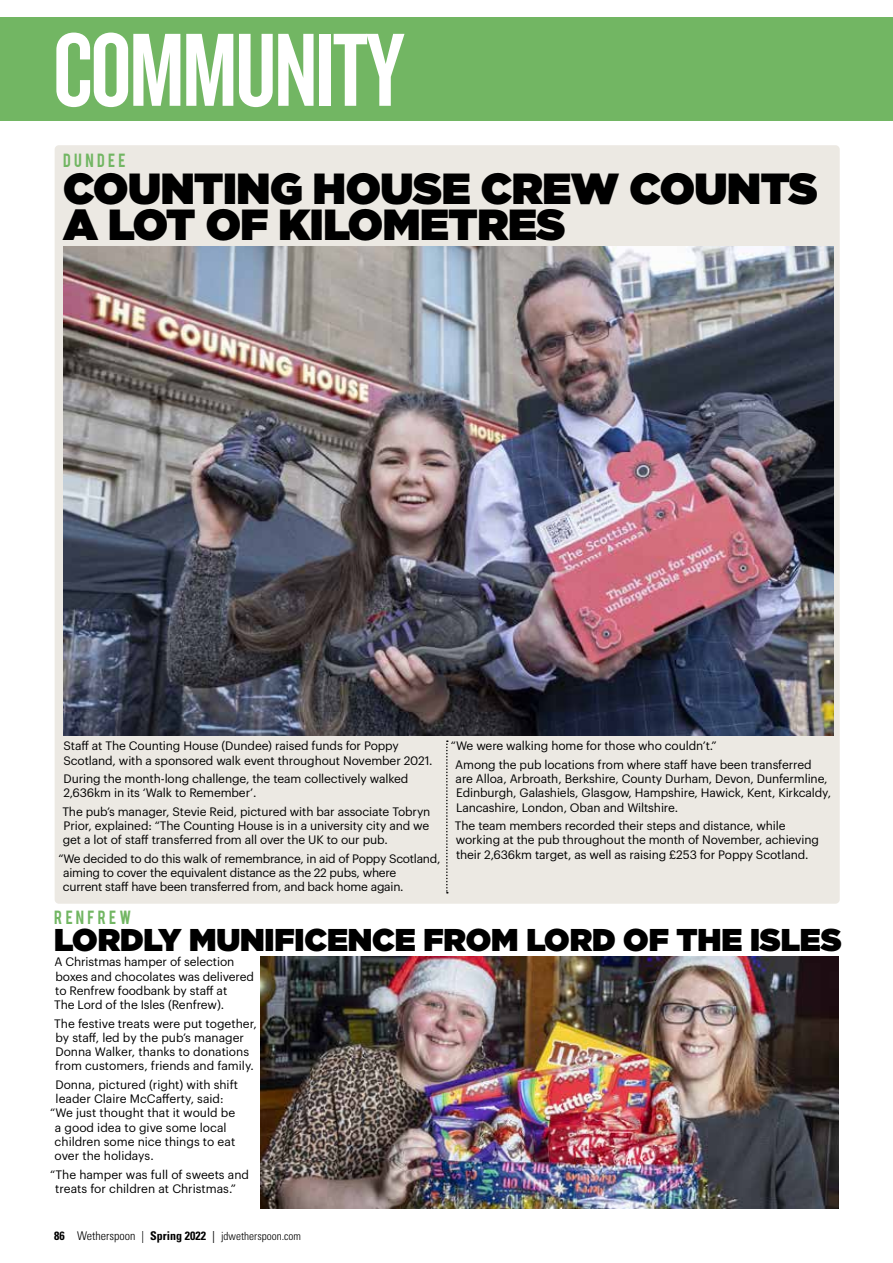
<style>
.page{position:relative;width:893px;height:1263px;background:#fff}
.page>*{position:absolute;margin:0;border:0;box-sizing:border-box;transform-origin:0 0}
.t1{font:108px "Knockout HTF48 Featherweight";letter-spacing:-.02em;color:#fff}
.t2{font:900 43.5px/36px "Gotham";letter-spacing:-.01em;color:#000}
.t3{font:900 31.5px "Gotham";letter-spacing:-.005em;color:#000}
.t4{font:15px "Bebas";letter-spacing:.22em;color:#72b663}
.t5{font:12px/14.2px "Graphik";letter-spacing:-.01em;color:#000}
.t6{font:300 condensed 11.25px "Univers LT Std";color:#000}
.s1{font-weight:700;font-size:12px}
.s2{font-size:12px}
.s3{font-weight:400;font-size:12px}
</style>
<div class="page">
<div style="left:0;top:17px;width:893px;height:104px;background:#72b663"></div>
<div style="left:55px;top:145px;width:785px;height:759px;background:#ece9e3;border-radius:4px"></div>
<svg style="left:446px;top:740px;width:2px;height:153px"></svg>
<img style="left:64px;top:247px;width:769px;height:489px">
<img style="left:260px;top:956px;width:579px;height:253px">
<h1 class="t1" style="left:53px;top:16px;width:353px">COMMUNITY</h1>
<p class="t4" style="left:63px;top:149px;width:64px">DUNDEE</p>
<h2 class="t2" style="left:63px;top:170px;width:756px">COUNTING HOUSE CREW COUNTS<br>A LOT OF KILOMETRES</h2>
<p class="t5" style="left:63px;top:738px;width:371px">Staff at The Counting House (Dundee) raised funds for Poppy<br>Scotland, with a sponsored walk event throughout November 2021.</p>
<p class="t5" style="left:63px;top:770px;width:347px">During the month-long challenge, the team collectively walked<br>2,636km in its ‘Walk to Remember’.</p>
<p class="t5" style="left:62px;top:803px;width:370px;text-align:justify">The pub’s manager, Stevie Reid, pictured with bar associate Tobryn Prior, explained: “The Counting House is in a university city and we get a lot of staff transferred from all over the UK to our pub.</p>
<p class="t5" style="left:63px;top:850px;width:379px;text-indent:-4px">“We decided to do this walk of remembrance, in aid of Poppy Scotland, aiming to cover the equivalent distance as the 22 pubs, where<br>current staff have been transferred from, and back home again.</p>
<p class="t5" style="left:455px;top:736px;width:358px;line-height:18.5px;text-indent:-4px">“We were walking home for those who couldn’t.”<br>Among the pub locations from where staff have been transferred</p>
<p class="t5" style="left:456px;top:770px;width:377px">are Alloa, Arbroath, Berkshire, County Durham, Devon, Dunfermline,<br>Edinburgh, Galashiels, Glasgow, Hampshire, Hawick, Kent, Kirkcaldy,<br>Lancashire, London, Oban and Wiltshire.</p>
<p class="t5" style="left:455px;top:817px;width:366px">The team members recorded their steps and distance, while working at the pub throughout the month of November, achieving their 2,636km target, as well as raising £253 for Poppy Scotland.</p>
<p class="t4" style="left:54px;top:906px;width:78px">RENFREW</p>
<h3 class="t3" style="left:54px;top:917px;width:789px">LORDLY MUNIFICENCE FROM LORD OF THE ISLES</h3>
<p class="t5" style="left:54px;top:954px;width:201px">A Christmas hamper of selection boxes and chocolates was delivered to Renfrew foodbank by staff at<br>The Lord of the Isles (Renfrew).</p>
<p class="t5" style="left:54px;top:1015px;width:204px">The festive treats were put together, by staff, led by the pub’s manager Donna Walker, thanks to donations from customers, friends and family.</p>
<p class="t5" style="left:55px;top:1076px;width:184px">Donna, pictured (right) with shift</p>
<p class="t5" style="left:56px;top:1090px;width:169px">leader Claire McCafferty, said:</p>
<p class="t5" style="left:50px;top:1105px;width:186px">“We just thought that it would be</p>
<p class="t5" style="left:55px;top:1119px;width:173px">a good idea to give some local</p>
<p class="t5" style="left:55px;top:1133px;width:182px">children some nice things to eat</p>
<p class="t5" style="left:55px;top:1147px;width:101px">over the holidays.</p>
<p class="t5" style="left:55px;top:1166px;width:195px;text-indent:-5px">“The hamper was full of sweets and treats for children at Christmas.”</p>
<p class="t6" style="left:54px;top:1229px;width:249px"><span class="s1">86</span> <span class="s2">Wetherspoon |</span> <span class="s1">Spring 2022</span> <span class="s3">|</span> jdwetherspoon.com</p>
</div>
